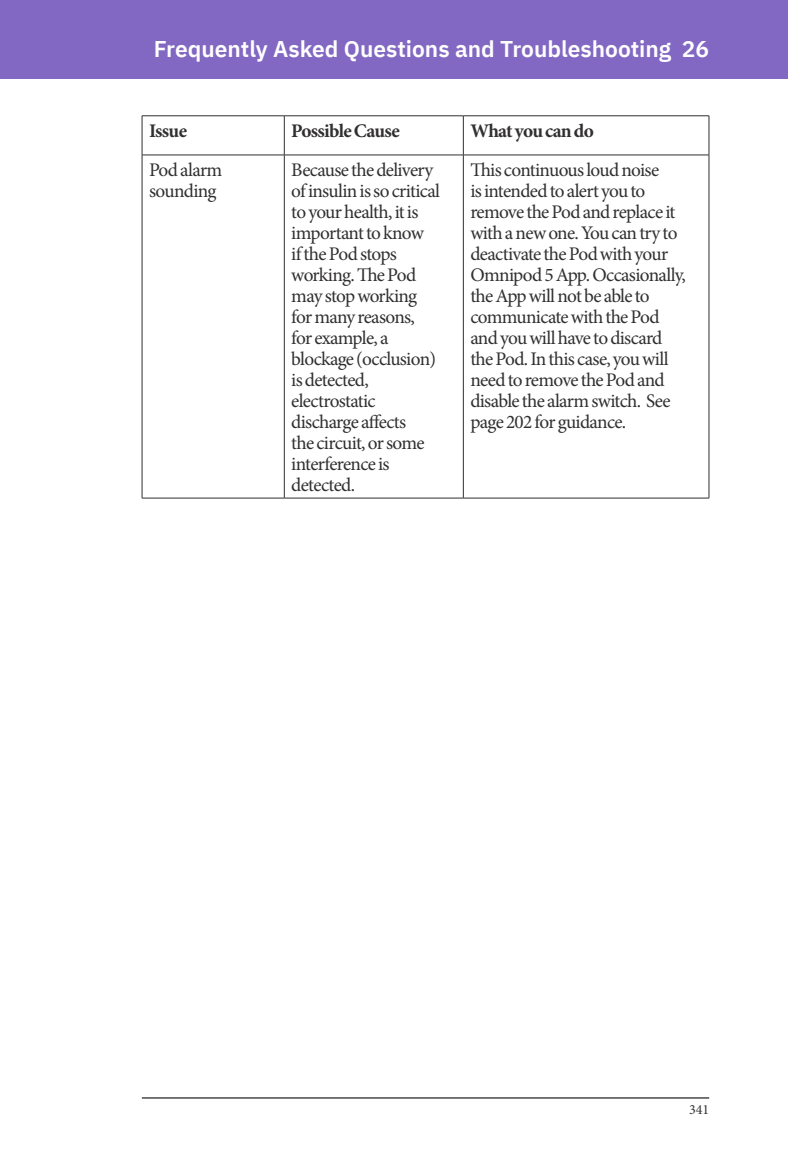
<style>
.page{position:relative;width:788px;height:1166px;background:#fff}
.page>*{position:absolute;margin:0;border:0;box-sizing:border-box;transform-origin:0 0}
.t1{font:600 22.75px "IBM Plex Sans";color:#fff}
.BodyText{font:19.25px/21px "Minion Pro";letter-spacing:-.04em;color:#312f30}
.TableCell{font:700 19.25px "Minion Pro";letter-spacing:-.04em;color:#312f30}
.TableCell-2{font:19.25px/21px "Minion Pro";letter-spacing:-.035em;color:#312f30}
.t2{font:14px "Minion Pro";color:#312f30}
</style>
<div class="page">
<div style="left:0;top:0;width:788px;height:79px;background:#8268c3"></div>
<hr style="left:142px;top:1097px;width:567px;height:1px;background:#312f30">
<hr style="left:142px;top:115px;width:142px;height:1px;background:#312f30">
<hr style="left:142px;top:116px;width:1px;height:39px;background:#312f30">
<hr style="left:142px;top:155px;width:142px;height:1px;background:#312f30">
<hr style="left:142px;top:155px;width:1px;height:343px;background:#312f30">
<hr style="left:142px;top:498px;width:142px;height:1px;background:#312f30">
<hr style="left:284px;top:115px;width:179px;height:1px;background:#312f30">
<hr style="left:284px;top:116px;width:1px;height:39px;background:#312f30">
<hr style="left:284px;top:155px;width:179px;height:1px;background:#312f30">
<hr style="left:284px;top:155px;width:1px;height:343px;background:#312f30">
<hr style="left:284px;top:498px;width:179px;height:1px;background:#312f30">
<hr style="left:463px;top:115px;width:246px;height:1px;background:#312f30">
<hr style="left:463px;top:116px;width:1px;height:39px;background:#312f30">
<hr style="left:708px;top:116px;width:1px;height:39px;background:#312f30">
<hr style="left:463px;top:155px;width:246px;height:1px;background:#312f30">
<hr style="left:463px;top:155px;width:1px;height:343px;background:#312f30">
<hr style="left:708px;top:155px;width:1px;height:343px;background:#312f30">
<hr style="left:463px;top:498px;width:246px;height:1px;background:#312f30">
<p class="t1" style="left:154px;top:31px;width:557px">Frequently Asked Questions and Troubleshooting 26</p>
<p class="TableCell" style="left:149px;top:117px;width:40px">Issue</p>
<p class="TableCell" style="left:291px;top:117px;width:110px">Possible Cause</p>
<p class="TableCell" style="left:470px;top:117px;width:125px">What you can do</p>
<p class="TableCell-2" style="left:149px;top:159px;width:75px">Pod alarm sounding</p>
<p class="BodyText" style="left:291px;top:159px;width:150px">Because the delivery of insulin is so critical to your health, it is important to know<br>if the Pod stops working. The Pod may stop working for many reasons, for example, a blockage (occlusion) is detected, electrostatic discharge affects<br>the circuit, or some interference is detected.</p>
<p class="BodyText" style="left:470px;top:159px;width:217px">This continuous loud noise<br>is intended to alert you to remove the Pod and replace it with a new one. You can try to deactivate the Pod with your<br>Omnipod 5 App. Occasionally, the App will not be able to communicate with the Pod and you will have to discard the Pod. In this case, you will need to remove the Pod and disable the alarm switch. See page 202 for guidance.</p>
<p class="t2" style="left:689px;top:1100px;width:22px">341</p>
</div>
